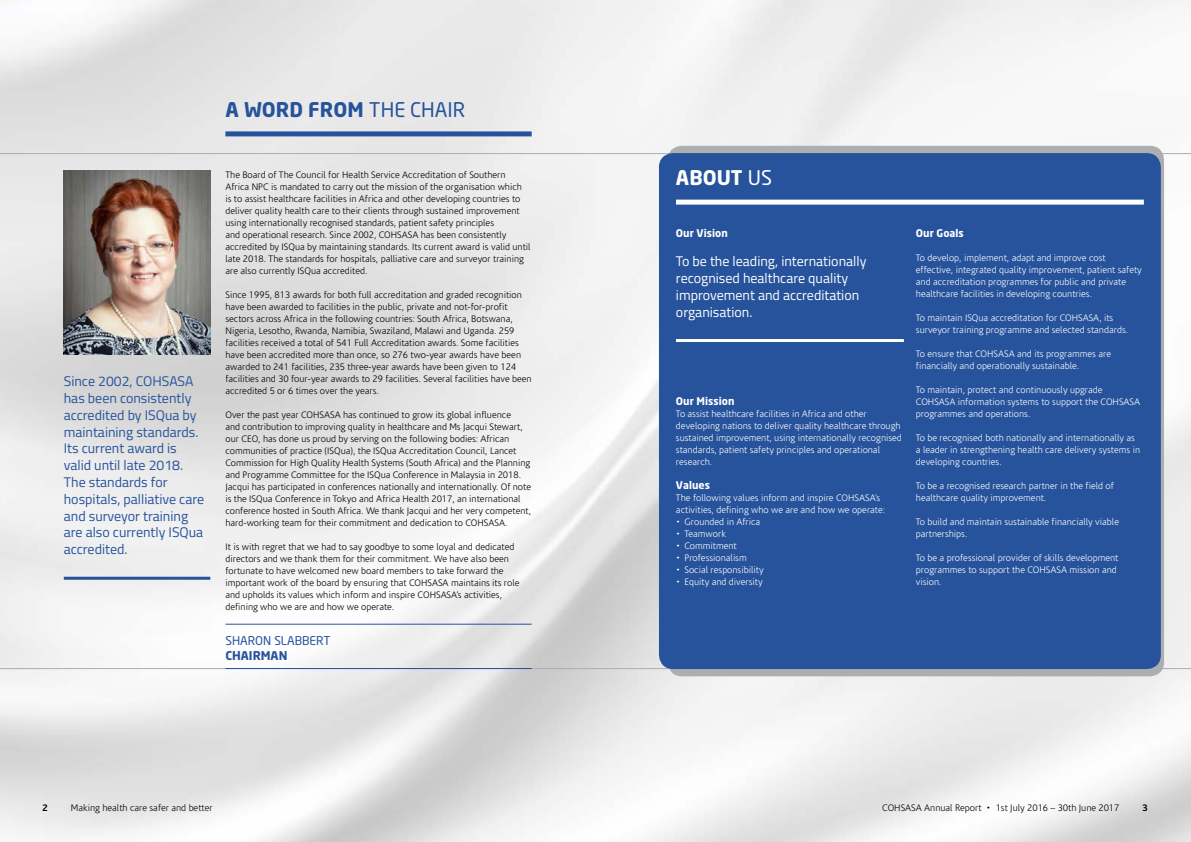
<style>
.page{position:relative;width:1191px;height:842px;background:#fff}
.page>*{position:absolute;margin:0;border:0;box-sizing:border-box;transform-origin:0 0}
.t1{font:700 20px "Neo Sans";color:#26539c}
.t2{font:700 20px "Neo Sans";color:#fff}
.t3{font:14px/16.8px "Titillium Web";color:#26539c}
.t4{font:14px/16.8px "Titillium Web";color:#fff}
.t5{font:12px "Neo Sans";color:#26539c}
.t6{font:700 12px "Neo Sans";color:#26539c}
.t7{font:700 10.5px "Neo Sans";color:#fff}
.t8{font:300 9.5px/12px "Corisande";color:#000}
.t9{font:300 9.5px/12px "Corisande";color:#fff}
.t10{font:700 9.5px "Corisande";color:#000}
.s1{font-weight:400}
</style>
<div class="page">
<img style="left:0;top:0;width:1191px;height:842px">
<div style="left:225px;top:131px;width:306px;height:5px;background:#26539c"></div>
<hr style="left:0;top:668px;width:1191px;height:1px;background:#acaeb1">
<hr style="left:225px;top:624px;width:306px;height:1px;background:#26539c">
<hr style="left:225px;top:668px;width:306px;height:1px;background:#26539c">
<img style="left:64px;top:170px;width:146px;height:184px">
<hr style="left:64px;top:577px;width:146px;height:3px;background:#26539c">
<hr style="left:0;top:153px;width:1191px;height:1px;background:#acaeb1">
<div style="left:668px;top:146px;width:496px;height:530px;background:#acaeb1;border-radius:14px"></div>
<div style="left:659px;top:153px;width:501px;height:516px;background:#26539c;border-radius:14px"></div>
<hr style="left:676px;top:339px;width:228px;height:3px;background:#fff">
<div style="left:676px;top:200px;width:467px;height:5px;background:#fff"></div>
<p class="t3" style="left:64px;top:373px;width:142px">Since 2002, COHSASA has been consistently accredited by ISQua by maintaining standards.<br>Its current award is valid until late 2018.<br>The standards for hospitals, palliative care and surveyor training are also currently ISQua accredited.</p>
<h1 class="t1" style="left:225px;top:101px;width:241px">A WORD FROM <span class="s1">THE CHAIR</span></h1>
<p class="t8" style="left:225px;top:169px;width:307px">The Board of The Council for Health Service Accreditation of Southern Africa NPC is mandated to carry out the mission of the organisation which<br>is to assist healthcare facilities in Africa and other developing countries to deliver quality health care to their clients through sustained improvement using internationally recognised standards, patient safety principles<br>and operational research. Since 2002, COHSASA has been consistently accredited by ISQua by maintaining standards. Its current award is valid until late 2018. The standards for hospitals, palliative care and surveyor training are also currently ISQua accredited.</p>
<p class="t8" style="left:225px;top:289px;width:308px">Since 1995, 813 awards for both full accreditation and graded recognition have been awarded to facilities in the public, private and not-for-profit sectors across Africa in the following countries: South Africa, Botswana, Nigeria, Lesotho, Rwanda, Namibia, Swaziland, Malawi and Uganda. 259 facilities received a total of 541 Full Accreditation awards. Some facilities have been accredited more than once, so 276 two-year awards have been awarded to 241 facilities, 235 three-year awards have been given to 124 facilities and 30 four-year awards to 29 facilities. Several facilities have been accredited 5 or 6 times over the years.</p>
<p class="t8" style="left:225px;top:409px;width:307px">Over the past year COHSASA has continued to grow its global influence<br>and contribution to improving quality in healthcare and Ms Jacqui Stewart, our CEO, has done us proud by serving on the following bodies: African communities of practice (ISQua), the ISQua Accreditation Council, Lancet Commission for High Quality Health Systems (South Africa) and the Planning and Programme Committee for the ISQua Conference in Malaysia in 2018.<br>Jacqui has participated in conferences nationally and internationally. Of note is the ISQua Conference in Tokyo and Africa Health 2017, an international conference hosted in South Africa. We thank Jacqui and her very competent, hard-working team for their commitment and dedication to COHSASA.</p>
<p class="t8" style="left:225px;top:541px;width:296px">It is with regret that we had to say goodbye to some loyal and dedicated directors and we thank them for their commitment. We have also been fortunate to have welcomed new board members to take forward the important work of the board by ensuring that COHSASA maintains its role and upholds its values which inform and inspire COHSASA’s activities, defining who we are and how we operate.</p>
<p class="t5" style="left:225px;top:634px;width:107px">SHARON SLABBERT</p>
<p class="t6" style="left:225px;top:650px;width:63px">CHAIRMAN</p>
<h1 class="t2" style="left:676px;top:169px;width:98px">ABOUT <span class="s1">US</span></h1>
<p class="t7" style="left:676px;top:229px;width:53px">Our Vision</p>
<h2 class="t4" style="left:676px;top:252px;width:192px">To be the leading, internationally recognised healthcare quality improvement and accreditation organisation.</h2>
<p class="t7" style="left:676px;top:397px;width:60px">Our Mission</p>
<p class="t9" style="left:676px;top:408px;width:227px">To assist healthcare facilities in Africa and other developing nations to deliver quality healthcare through sustained improvement, using internationally recognised standards, patient safety principles and operational research.</p>
<p class="t7" style="left:676px;top:481px;width:35px">Values</p>
<p class="t9" style="left:676px;top:492px;width:210px">The following values inform and inspire COHSASA’s activities, defining who we are and how we operate:</p>
<p class="t9" style="left:676px;top:516px;width:86px">• Grounded in Africa</p>
<p class="t9" style="left:676px;top:528px;width:52px">• Teamwork</p>
<p class="t9" style="left:676px;top:540px;width:62px">• Commitment</p>
<p class="t9" style="left:676px;top:552px;width:72px">• Professionalism</p>
<p class="t9" style="left:676px;top:564px;width:89px">• Social responsibility</p>
<p class="t9" style="left:676px;top:576px;width:88px">• Equity and diversity</p>
<p class="t7" style="left:916px;top:229px;width:49px">Our Goals</p>
<p class="t9" style="left:916px;top:252px;width:227px">To develop, implement, adapt and improve cost effective, integrated quality improvement, patient safety and accreditation programmes for public and private healthcare facilities in developing countries.</p>
<p class="t9" style="left:916px;top:312px;width:214px">To maintain ISQua accreditation for COHSASA, its surveyor training programme and selected standards.</p>
<p class="t9" style="left:916px;top:348px;width:197px">To ensure that COHSASA and its programmes are financially and operationally sustainable.</p>
<p class="t9" style="left:916px;top:384px;width:226px">To maintain, protect and continuously upgrade<br>COHSASA information systems to support the COHSASA programmes and operations.</p>
<p class="t9" style="left:916px;top:432px;width:226px">To be recognised both nationally and internationally as a leader in strengthening health care delivery systems in developing countries.</p>
<p class="t9" style="left:916px;top:480px;width:199px">To be a recognised research partner in the field of healthcare quality improvement.</p>
<p class="t9" style="left:916px;top:516px;width:205px">To build and maintain sustainable financially viable partnerships.</p>
<p class="t9" style="left:916px;top:552px;width:204px">To be a professional provider of skills development programmes to support the COHSASA mission and vision.</p>
<p class="t10" style="left:43px;top:802px;width:7px">2</p>
<p class="t8" style="left:71px;top:802px;width:143px">Making health care safer and better</p>
<p class="t8" style="left:882px;top:802px;width:239px">COHSASA Annual Report • 1st July 2016 – 30th June 2017</p>
<p class="t10" style="left:1142px;top:802px;width:7px">3</p>
</div>
